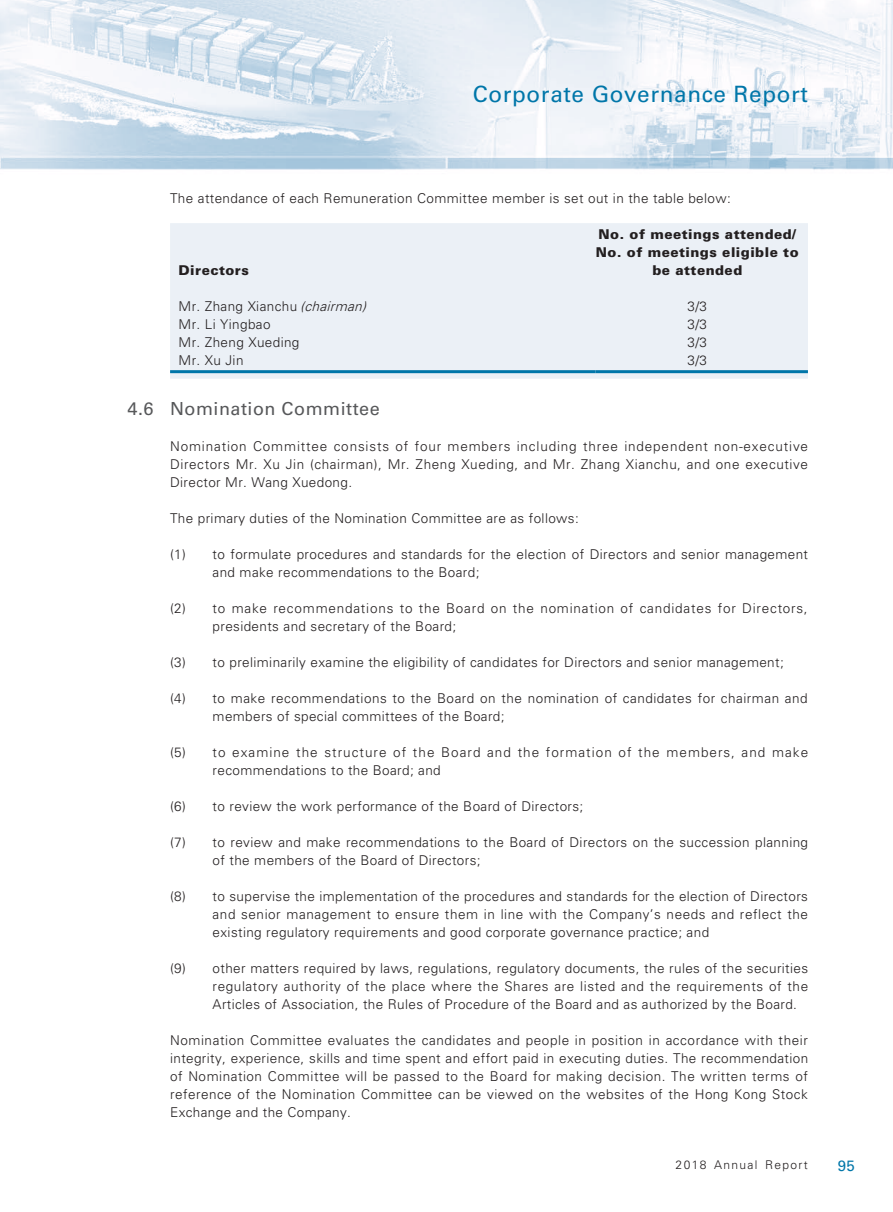
<style>
.page{position:relative;width:893px;height:1212px;background:#fff}
.page>*{position:absolute;margin:0;border:0;box-sizing:border-box;transform-origin:0 0}
.t1{font:22.5px "Univers LT Std";letter-spacing:.03em;color:#0076a9}
.t2{font:18px "Univers LT Std";letter-spacing:.03em;color:#57585a}
.t3{font:15px "Univers LT Std";color:#0076a9}
.t4{font:300 13.5px/18px "Univers LT Std";letter-spacing:.03em;color:#231f20;text-align:justify}
.t5{font:300 13.5px/18px "Univers LT Std";letter-spacing:.06em;color:#231f20}
.t6{font:300 13.5px/18px "Univers LT Std";letter-spacing:.075em;color:#231f20}
.t7{font:900 13.5px/18px "Univers LT Std";letter-spacing:.035em;color:#231f20;text-align:center}
.t8{font:300 12px "Univers LT Std";letter-spacing:.115em;color:#231f20}
.s1{font-style:italic}
</style>
<div class="page">
<img style="left:0;top:0;width:893px;height:170px">
<div style="left:170px;top:223px;width:638px;height:156px;background:#ebf0f6"></div>
<hr style="left:170px;top:370px;width:425px;height:3px;background:#0076a9">
<hr style="left:595px;top:370px;width:213px;height:3px;background:#0076a9">
<h1 class="t1" style="left:473px;top:81px;width:337px">Corporate Governance Report</h1>
<p class="t4" style="left:170px;top:190px;width:562px">The attendance of each Remuneration Committee member is set out in the table below:</p>
<p class="t7" style="left:179px;top:261px;width:72px">Directors</p>
<p class="t7" style="left:596px;top:225px;width:204px">No. of meetings attended/<br>No. of meetings eligible to be attended</p>
<p class="t4" style="left:179px;top:298px;width:193px">Mr. Zhang Xianchu <span class="s1">(chairman)</span></p>
<p class="t4" style="left:688px;top:298px;width:21px">3/3</p>
<p class="t4" style="left:179px;top:316px;width:93px">Mr. Li Yingbao</p>
<p class="t4" style="left:688px;top:316px;width:21px">3/3</p>
<p class="t4" style="left:179px;top:334px;width:122px">Mr. Zheng Xueding</p>
<p class="t4" style="left:688px;top:334px;width:21px">3/3</p>
<p class="t4" style="left:179px;top:352px;width:66px">Mr. Xu Jin</p>
<p class="t4" style="left:688px;top:352px;width:21px">3/3</p>
<h2 class="t2" style="left:128px;top:398px;width:254px">4.6 Nomination Committee</h2>
<p class="t4" style="left:170px;top:437px;width:640px">Nomination Committee consists of four members including three independent non-executive Directors Mr. Xu Jin (chairman), Mr. Zheng Xueding, and Mr. Zhang Xianchu, and one executive Director Mr. Wang Xuedong.</p>
<p class="t4" style="left:170px;top:509px;width:410px">The primary duties of the Nomination Committee are as follows:</p>
<p class="t4" style="left:213px;top:545px;width:597px;text-indent:-43px">(1) to formulate procedures and standards for the election of Directors and senior management and make recommendations to the Board;</p>
<p class="t5" style="left:213px;top:599px;width:597px;text-indent:-43px">(2) to make recommendations to the Board on the nomination of candidates for Directors, presidents and secretary of the Board;</p>
<p class="t4" style="left:170px;top:653px;width:615px">(3) to preliminarily examine the eligibility of candidates for Directors and senior management;</p>
<p class="t4" style="left:213px;top:689px;width:597px;text-indent:-43px">(4) to make recommendations to the Board on the nomination of candidates for chairman and members of special committees of the Board;</p>
<p class="t6" style="left:213px;top:743px;width:597px;text-indent:-43px">(5) to examine the structure of the Board and the formation of the members, and make recommendations to the Board; and</p>
<p class="t4" style="left:170px;top:797px;width:415px">(6) to review the work performance of the Board of Directors;</p>
<p class="t4" style="left:213px;top:833px;width:597px;text-indent:-43px">(7) to review and make recommendations to the Board of Directors on the succession planning of the members of the Board of Directors;</p>
<p class="t4" style="left:213px;top:887px;width:597px;text-indent:-43px">(8) to supervise the implementation of the procedures and standards for the election of Directors and senior management to ensure them in line with the Company’s needs and reflect the existing regulatory requirements and good corporate governance practice; and</p>
<p class="t4" style="left:213px;top:959px;width:597px;text-indent:-43px">(9) other matters required by laws, regulations, regulatory documents, the rules of the securities regulatory authority of the place where the Shares are listed and the requirements of the Articles of Association, the Rules of Procedure of the Board and as authorized by the Board.</p>
<p class="t4" style="left:170px;top:1031px;width:640px">Nomination Committee evaluates the candidates and people in position in accordance with their integrity, experience, skills and time spent and effort paid in executing duties. The recommendation of Nomination Committee will be passed to the Board for making decision. The written terms of reference of the Nomination Committee can be viewed on the websites of the Hong Kong Stock Exchange and the Company.</p>
<p class="t8" style="left:676px;top:1158px;width:134px">2018 Annual Report</p>
<p class="t3" style="left:838px;top:1156px;width:19px">95</p>
</div>
